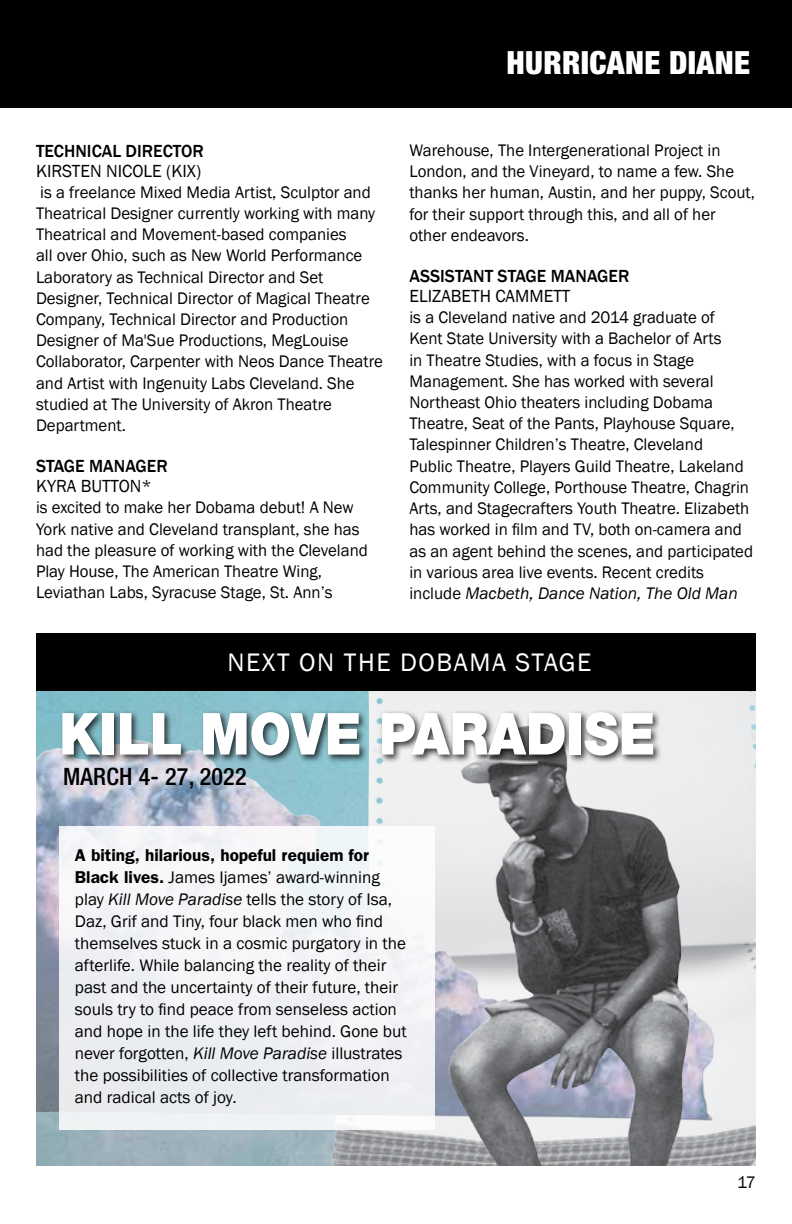
<style>
.page{position:relative;width:792px;height:1224px;background:#fff}
.page>*{position:absolute;margin:0;border:0;box-sizing:border-box;transform-origin:0 0}
.t1{font:900 58px "Helvetica Neue LT Pro";color:#fff;scale:.9 1}
.t2{font:900 condensed 32px "Helvetica Neue LT Pro";letter-spacing:.01em;color:#fff}
.t3{font:26px "Franklin Gothic";letter-spacing:.06em;color:#fff}
.t4{font:500 condensed 24px "Helvetica Neue LT Pro";letter-spacing:.01em;color:#000}
.t5{font:500 18px "Franklin Gothic";color:#000}
.t6{font:18px "Franklin Gothic";color:#000}
.t7{font:17.2px/21.2px "Franklin Gothic";color:#000}
.s1{font-style:italic}
.s2{font-weight:600}
</style>
<div class="page">
<div style="left:0;top:0;width:792px;height:108px;background:#000"></div>
<img style="left:36px;top:690px;width:264px;height:476px">
<img style="left:300px;top:690px;width:456px;height:476px">
<img style="left:731px;top:1015px;width:25px;height:151px">
<img style="left:36px;top:734px;width:682px;height:390px">
<img style="left:438px;top:721px;width:269px;height:445px">
<div style="left:36px;top:633px;width:720px;height:57px;background:#000"></div>
<div style="left:59px;top:709px;width:603px;height:55px;background:#000;opacity:.75"></div>
<div style="left:59px;top:827px;width:376px;height:303px;background:#f1f3f6"></div>
<h2 class="t2" style="left:507px;top:43px;width:245px">HURRICANE DIANE</h2>
<p class="t5" style="left:36px;top:139px;width:169px">TECHNICAL DIRECTOR</p>
<p class="t6" style="left:36px;top:159px;width:167px">KIRSTEN NICOLE (KIX)</p>
<p class="t7" style="left:36px;top:182px;width:349px">is a freelance Mixed Media Artist, Sculptor and Theatrical Designer currently working with many Theatrical and Movement-based companies<br>all over Ohio, such as New World Performance Laboratory as Technical Director and Set Designer, Technical Director of Magical Theatre Company, Technical Director and Production Designer of Ma'Sue Productions, MegLouise Collaborator, Carpenter with Neos Dance Theatre and Artist with Ingenuity Labs Cleveland. She studied at The University of Akron Theatre Department.</p>
<p class="t5" style="left:36px;top:455px;width:133px">STAGE MANAGER</p>
<p class="t6" style="left:36px;top:475px;width:117px">KYRA BUTTON*</p>
<p class="t7" style="left:36px;top:497px;width:333px">is excited to make her Dobama debut! A New York native and Cleveland transplant, she has had the pleasure of working with the Cleveland Play House, The American Theatre Wing, Leviathan Labs, Syracuse Stage, St. Ann’s</p>
<p class="t7" style="left:409px;top:140px;width:347px">Warehouse, The Intergenerational Project in London, and the Vineyard, to name a few. She thanks her human, Austin, and her puppy, Scout, for their support through this, and all of her other endeavors.</p>
<p class="t5" style="left:409px;top:265px;width:221px">ASSISTANT STAGE MANAGER</p>
<p class="t6" style="left:409px;top:285px;width:163px">ELIZABETH CAMMETT</p>
<p class="t7" style="left:409px;top:307px;width:345px">is a Cleveland native and 2014 graduate of<br>Kent State University with a Bachelor of Arts<br>in Theatre Studies, with a focus in Stage Management. She has worked with several Northeast Ohio theaters including Dobama Theatre, Seat of the Pants, Playhouse Square, Talespinner Children’s Theatre, Cleveland<br>Public Theatre, Players Guild Theatre, Lakeland Community College, Porthouse Theatre, Chagrin Arts, and Stagecrafters Youth Theatre. Elizabeth has worked in film and TV, both on-camera and as an agent behind the scenes, and participated in various area live events. Recent credits include <span class="s1">Macbeth, Dance Nation, The Old Man</span></p>
<h3 class="t3" style="left:228px;top:646px;width:365px">NEXT ON THE DOBAMA STAGE</h3>
<h1 class="t1" style="left:59px;top:699px;width:664px">KILL MOVE PARADISE</h1>
<h3 class="t4" style="left:63px;top:762px;width:185px">MARCH 4- 27, 2022</h3>
<p class="t7" style="left:75px;top:844px;width:333px;line-height:22px"><span class="s2">A biting, hilarious, hopeful requiem for Black lives.</span> James Ijames’ award-winning play <span class="s1">Kill Move Paradise</span> tells the story of Isa, Daz, Grif and Tiny, four black men who find themselves stuck in a cosmic purgatory in the afterlife. While balancing the reality of their past and the uncertainty of their future, their souls try to find peace from senseless action and hope in the life they left behind. Gone but never forgotten, <span class="s1">Kill Move Paradise</span> illustrates the possibilities of collective transformation and radical acts of joy.</p>
<p class="t7" style="left:737px;top:1172px;width:20px">17</p>
</div>
